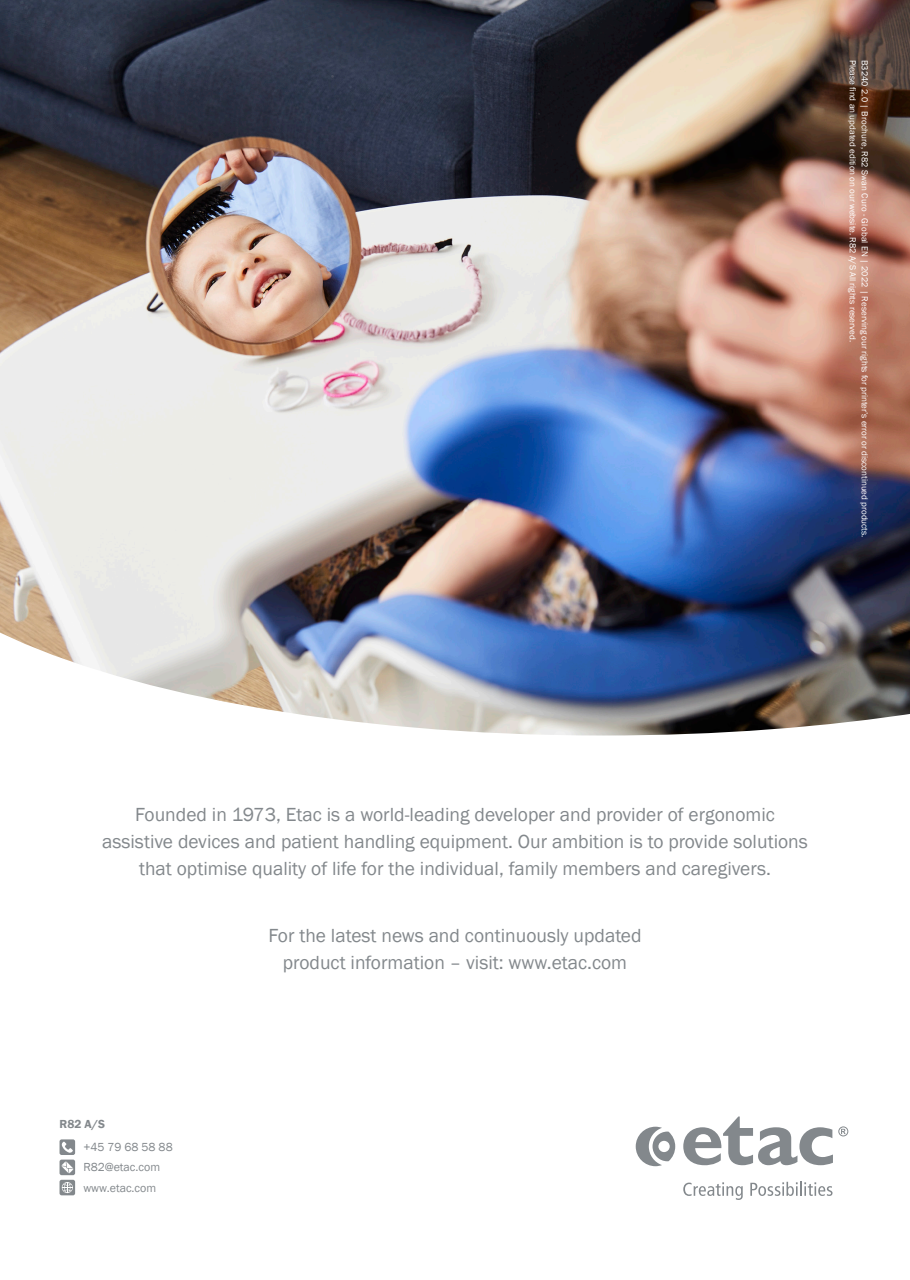
<style>
.page{position:relative;width:910px;height:1280px;background:#fff}
.page>*{position:absolute;margin:0;border:0;box-sizing:border-box;transform-origin:0 0}
.t1{font:19.5px/27px "Franklin Gothic";color:#83888c;text-align:center}
.t2{font:12px/20.2px "Franklin Gothic";color:#83888c}
.t3{font:600 12px "Franklin Gothic";color:#83888c}
.t4{font:9px/12px "Franklin Gothic";color:#fff}
</style>
<div class="page">
<img style="left:0;top:0;width:910px;height:626px">
<svg style="left:0;top:626px;width:910px;height:570px"></svg>
<svg style="left:683px;top:1116px;width:165px;height:49px"></svg>
<svg style="left:636px;top:1127px;width:39px;height:39px"></svg>
<svg style="left:683px;top:1182px;width:60px;height:18px"></svg>
<svg style="left:750px;top:1182px;width:82px;height:14px"></svg>
<div style="left:60px;top:1139px;width:15px;height:16px;background:#83888c;border-radius:2px"></div>
<svg style="left:62px;top:1141px;width:11px;height:12px"></svg>
<div style="left:60px;top:1159px;width:15px;height:16px;background:#83888c;border-radius:2px"></div>
<svg style="left:61px;top:1161px;width:13px;height:12px"></svg>
<div style="left:60px;top:1180px;width:15px;height:15px;background:#83888c;border-radius:2px"></div>
<svg style="left:62px;top:1182px;width:11px;height:11px"></svg>
<p class="t4" style="left:871px;top:60px;width:480px;rotate:90deg">B3240 2.0 | Brochure, R82 Swan Curo - Global EN | 2022 | Reserving our rights for printer’s error or discontinued products.<br>Please find an updated edition on our website. R82 A/S All rights reserved.</p>
<p class="t1" style="left:102px;top:801px;width:707px">Founded in 1973, Etac is a world-leading developer and provider of ergonomic assistive devices and patient handling equipment. Our ambition is to provide solutions that optimise quality of life for the individual, family members and caregivers.</p>
<p class="t3" style="left:60px;top:1116px;width:47px">R82 A/S</p>
<p class="t2" style="left:83px;top:1137px;width:91px">+45 79 68 58 88<br>R82@etac.com www.etac.com</p>
<p class="t1" style="left:268px;top:922px;width:375px">For the latest news and continuously updated product information – visit: www.etac.com</p>
</div>
